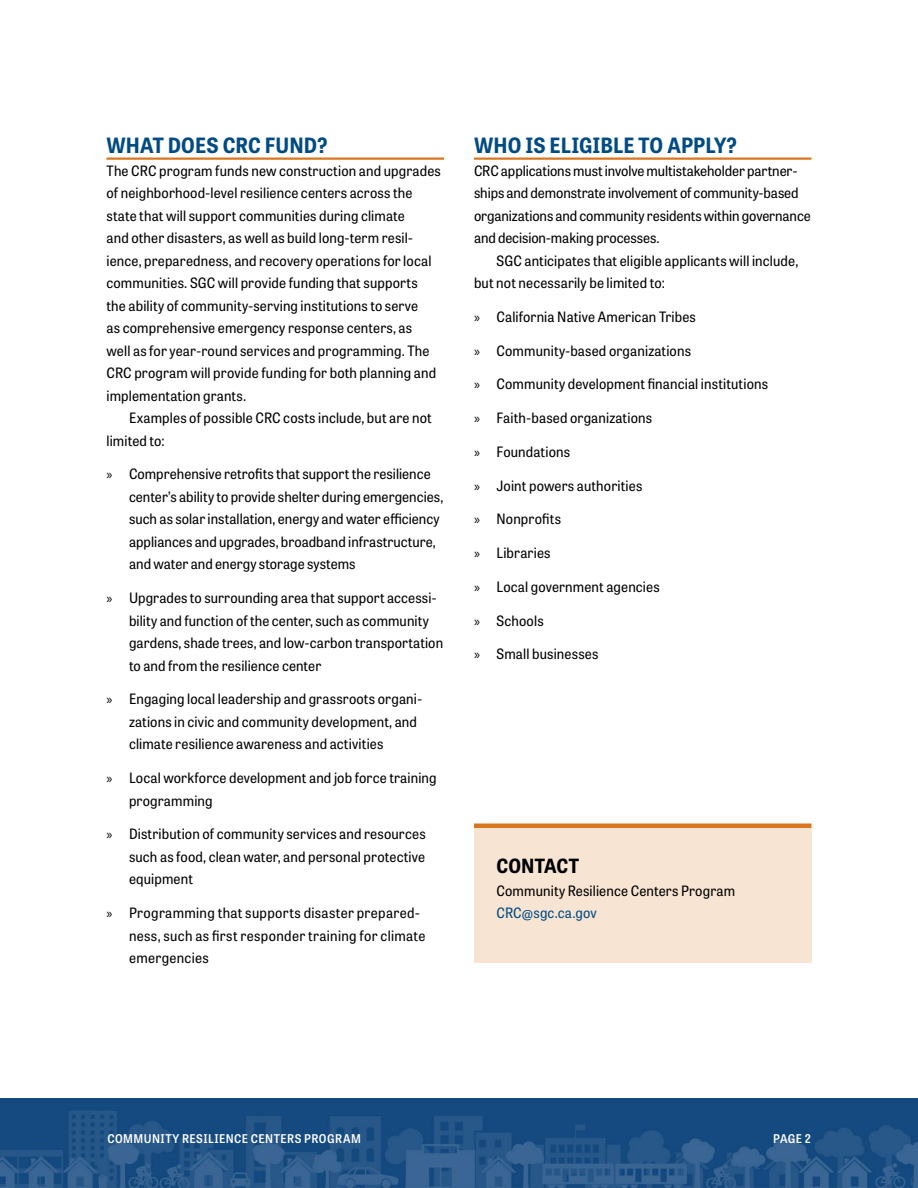
<style>
.page{position:relative;width:918px;height:1188px;background:#fff}
.page>*{position:absolute;margin:0;border:0;box-sizing:border-box;transform-origin:0 0}
._0_-_Header_2{font:700 21px "Tablet Gothic Narrow";letter-spacing:.005em;color:#014b83}
._0_-_Sidebar_Header{font:700 19.5px "Tablet Gothic Narrow";letter-spacing:.01em;color:#000}
._0_-_First_Paragraph{font:14.25px/22.5px "Tablet Gothic Narrow";letter-spacing:.01em;color:#000}
._0_-_First_Paragraph-2{font:14.25px "Tablet Gothic Narrow";letter-spacing:.01em;color:#014b83}
.t1{font:12px "Tablet Gothic Narrow Sb";letter-spacing:.04em;color:#fff}
.s1{font-family:"Myriad Pro"}
</style>
<div class="page">
<img style="left:0;top:1098px;width:918px;height:89px">
<hr style="left:106px;top:158px;width:338px;height:2px;background:#d97720">
<hr style="left:474px;top:158px;width:338px;height:2px;background:#d97720">
<div style="left:474px;top:828px;width:338px;height:135px;background:#f7e4d2"></div>
<hr style="left:474px;top:824px;width:338px;height:4px;background:#d97720">
<h2 class="_0_-_Header_2" style="left:106px;top:131px;width:223px">WHAT DOES CRC FUND?</h2>
<p class="_0_-_First_Paragraph" style="left:106px;top:159px;width:336px">The CRC program funds new construction and upgrades of neighborhood-level resilience centers across the state that will support communities during climate<br>and other disasters, as well as build long-term resil&shy;ience, preparedness, and recovery operations for local communities. SGC will provide funding that supports<br>the ability of community-serving institutions to serve<br>as comprehensive emergency response centers, as<br>well as for year-round services and programming. The CRC program will provide funding for both planning and implementation grants.</p>
<p class="_0_-_First_Paragraph" style="left:106px;top:406px;width:327px;text-indent:22px">Examples of possible CRC costs include, but are not limited to:</p>
<p class="_0_-_First_Paragraph" style="left:129px;top:462px;width:316px;text-indent:-22px"><span class="s1">»</span> Comprehensive retrofits that support the resilience center’s ability to provide shelter during emergencies, such as solar installation, energy and water efficiency appliances and upgrades, broadband infrastructure, and water and energy storage systems</p>
<p class="_0_-_First_Paragraph" style="left:129px;top:586px;width:316px;text-indent:-22px"><span class="s1">»</span> Upgrades to surrounding area that support accessi&shy;bility and function of the center, such as community gardens, shade trees, and low-carbon transportation to and from the resilience center</p>
<p class="_0_-_First_Paragraph" style="left:129px;top:687px;width:294px;text-indent:-22px"><span class="s1">»</span> Engaging local leadership and grassroots organi&shy;zations in civic and community development, and climate resilience awareness and activities</p>
<p class="_0_-_First_Paragraph" style="left:129px;top:766px;width:309px;text-indent:-22px"><span class="s1">»</span> Local workforce development and job force training programming</p>
<p class="_0_-_First_Paragraph" style="left:129px;top:822px;width:298px;text-align:justify;text-indent:-22px"><span class="s1">»</span> Distribution of community services and resources such as food, clean water, and personal protective equipment</p>
<p class="_0_-_First_Paragraph" style="left:129px;top:901px;width:298px;text-indent:-22px"><span class="s1">»</span> Programming that supports disaster prepared&shy;ness, such as first responder training for climate emergencies</p>
<h2 class="_0_-_Header_2" style="left:474px;top:131px;width:264px">WHO IS ELIGIBLE TO APPLY?</h2>
<p class="_0_-_First_Paragraph" style="left:474px;top:159px;width:338px">CRC applications must involve multistakeholder partner&shy;ships and demonstrate involvement of community-based organizations and community residents within governance and decision-making processes.</p>
<p class="_0_-_First_Paragraph" style="left:474px;top:249px;width:326px;text-indent:22px">SGC anticipates that eligible applicants will include, but not necessarily be limited to:</p>
<p class="_0_-_First_Paragraph" style="left:474px;top:305px;width:223px"><span class="s1">»</span> California Native American Tribes</p>
<p class="_0_-_First_Paragraph" style="left:474px;top:339px;width:219px"><span class="s1">»</span> Community-based organizations</p>
<p class="_0_-_First_Paragraph" style="left:474px;top:372px;width:296px"><span class="s1">»</span> Community development financial institutions</p>
<p class="_0_-_First_Paragraph" style="left:474px;top:406px;width:180px"><span class="s1">»</span> Faith-based organizations</p>
<p class="_0_-_First_Paragraph" style="left:474px;top:440px;width:98px"><span class="s1">»</span> Foundations</p>
<p class="_0_-_First_Paragraph" style="left:474px;top:474px;width:170px"><span class="s1">»</span> Joint powers authorities</p>
<p class="_0_-_First_Paragraph" style="left:474px;top:507px;width:89px"><span class="s1">»</span> Nonprofits</p>
<p class="_0_-_First_Paragraph" style="left:474px;top:541px;width:78px"><span class="s1">»</span> Libraries</p>
<p class="_0_-_First_Paragraph" style="left:474px;top:575px;width:187px"><span class="s1">»</span> Local government agencies</p>
<p class="_0_-_First_Paragraph" style="left:474px;top:609px;width:71px"><span class="s1">»</span> Schools</p>
<p class="_0_-_First_Paragraph" style="left:474px;top:642px;width:126px"><span class="s1">»</span> Small businesses</p>
<p class="_0_-_Sidebar_Header" style="left:496px;top:852px;width:84px">CONTACT</p>
<p class="_0_-_First_Paragraph" style="left:496px;top:879px;width:240px">Community Resilience Centers Program</p>
<p class="_0_-_First_Paragraph-2" style="left:496px;top:903px;width:102px">CRC@sgc.ca.gov</p>
<p class="t1" style="left:107px;top:1130px;width:255px">COMMUNITY RESILIENCE CENTERS PROGRAM</p>
<p class="t1" style="left:773px;top:1130px;width:39px">PAGE 2</p>
</div>
